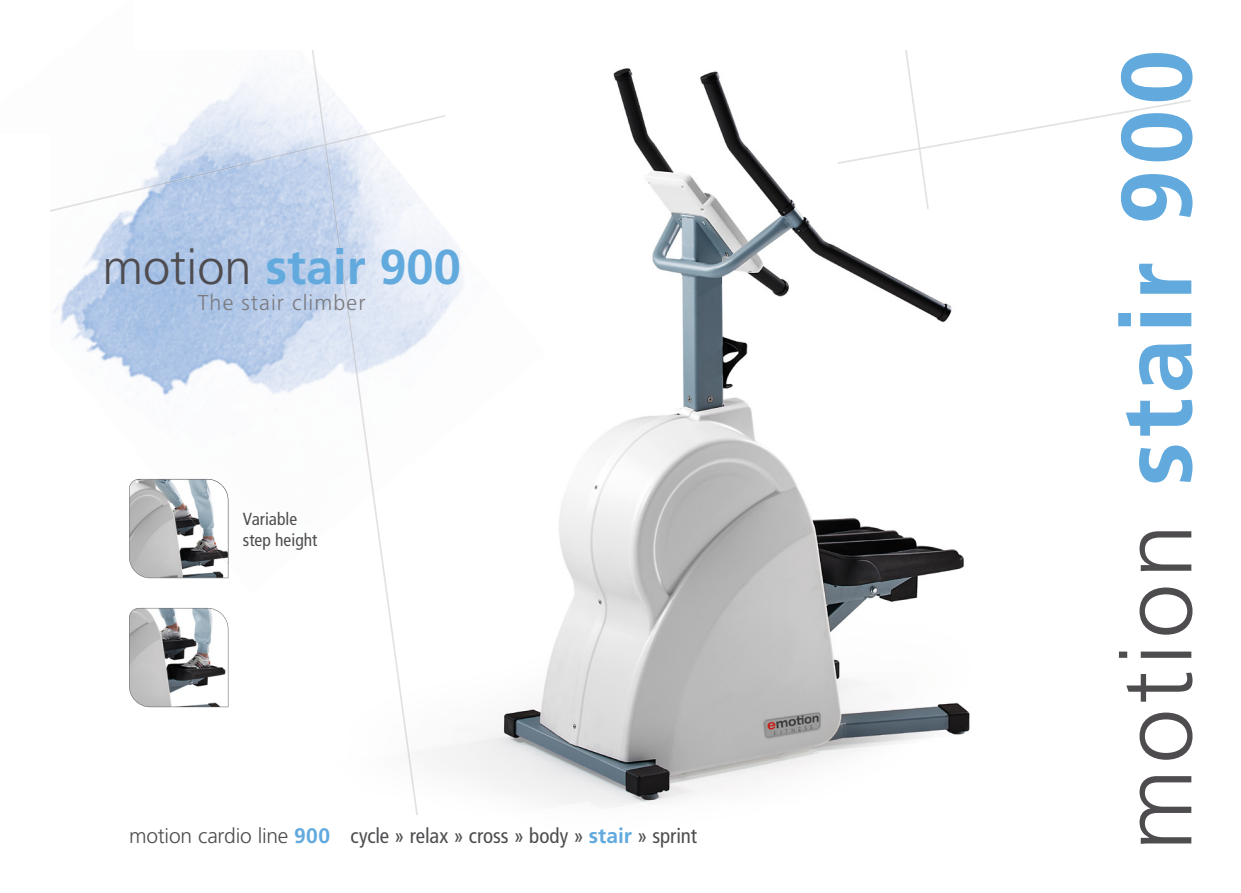
<style>
.page{position:relative;width:1241px;height:893px;background:#fff}
.page>*{position:absolute;margin:0;border:0;box-sizing:border-box;transform-origin:0 0}
.t1{font:700 99.23px "Frutiger CE";letter-spacing:.05em;color:#62aade}
.t2{font:700 48.82px "Frutiger CE";color:#62aade}
.t3{font:300 21.53px "Frutiger";letter-spacing:.05em;color:#7a7a7e}
.t4{font:condensed 21px "Frutiger";letter-spacing:-.005em;color:#4f4c50}
.t5{font:condensed 17.5px/21px "Frutiger";letter-spacing:.005em;color:#4f4c50}
.s1{font-family:"Frutiger";font-weight:300;color:#4f4c50}
.s2{font-family:"Frutiger CE";font-weight:300;font-stretch:normal}
.s3{font-weight:700;font-stretch:normal;color:#62aade}
</style>
<div class="page">
<img style="left:433px;top:68px;width:537px;height:739px">
<svg style="left:129px;top:608px;width:99px;height:99px"></svg>
<svg style="left:129px;top:479px;width:99px;height:99px;background:#bababb"></svg>
<img style="left:237px;top:82px;width:79px;height:136px">
<img style="left:143px;top:218px;width:173px;height:167px">
<img style="left:155px;top:90px;width:82px;height:73px">
<img style="left:222px;top:287px;width:109px;height:101px">
<img style="left:143px;top:191px;width:127px;height:182px">
<img style="left:143px;top:191px;width:9px;height:89px">
<img style="left:228px;top:535px;width:1px;height:44px">
<img style="left:138px;top:385px;width:160px;height:150px">
<img style="left:53px;top:201px;width:90px;height:206px">
<img style="left:159px;top:479px;width:69px;height:86px">
<img style="left:316px;top:69px;width:181px;height:279px">
<img style="left:331px;top:181px;width:136px;height:192px">
<img style="left:361px;top:293px;width:1px;height:80px">
<img style="left:362px;top:293px;width:184px;height:201px">
<svg style="left:312px;top:50px;width:133px;height:85px"></svg>
<img style="left:372px;top:495px;width:46px;height:320px">
<img style="left:245px;top:66px;width:124px;height:126px">
<img style="left:331px;top:191px;width:15px;height:96px">
<img style="left:138px;top:163px;width:108px;height:28px">
<img style="left:344px;top:284px;width:17px;height:110px">
<img style="left:50px;top:189px;width:89px;height:35px">
<svg style="left:358px;top:394px;width:4px;height:11px"></svg>
<img style="left:360px;top:405px;width:14px;height:90px">
<svg style="left:1021px;top:100px;width:170px;height:31px"></svg>
<img style="left:898px;top:52px;width:62px;height:157px">
<img style="left:837px;top:151px;width:61px;height:13px">
<img style="left:959px;top:130px;width:62px;height:12px">
<h2 class="t2" style="left:102px;top:237px;width:360px"><span class="s1">motion</span> stair 900</h2>
<p class="t3" style="left:198px;top:291px;width:169px">The stair climber</p>
<p class="t5" style="left:243px;top:508px;width:76px">Variable step height</p>
<p class="t4" style="left:129px;top:824px;width:569px"><span class="s2">motion cardio line</span> <span class="s3">900</span> cycle » relax » cross » body » <span class="s3">stair</span> » sprint</p>
<h1 class="t1" style="left:1097px;top:851px;width:803px;rotate:-90deg"><span class="s1">motion</span> stair 900</h1>
</div>
